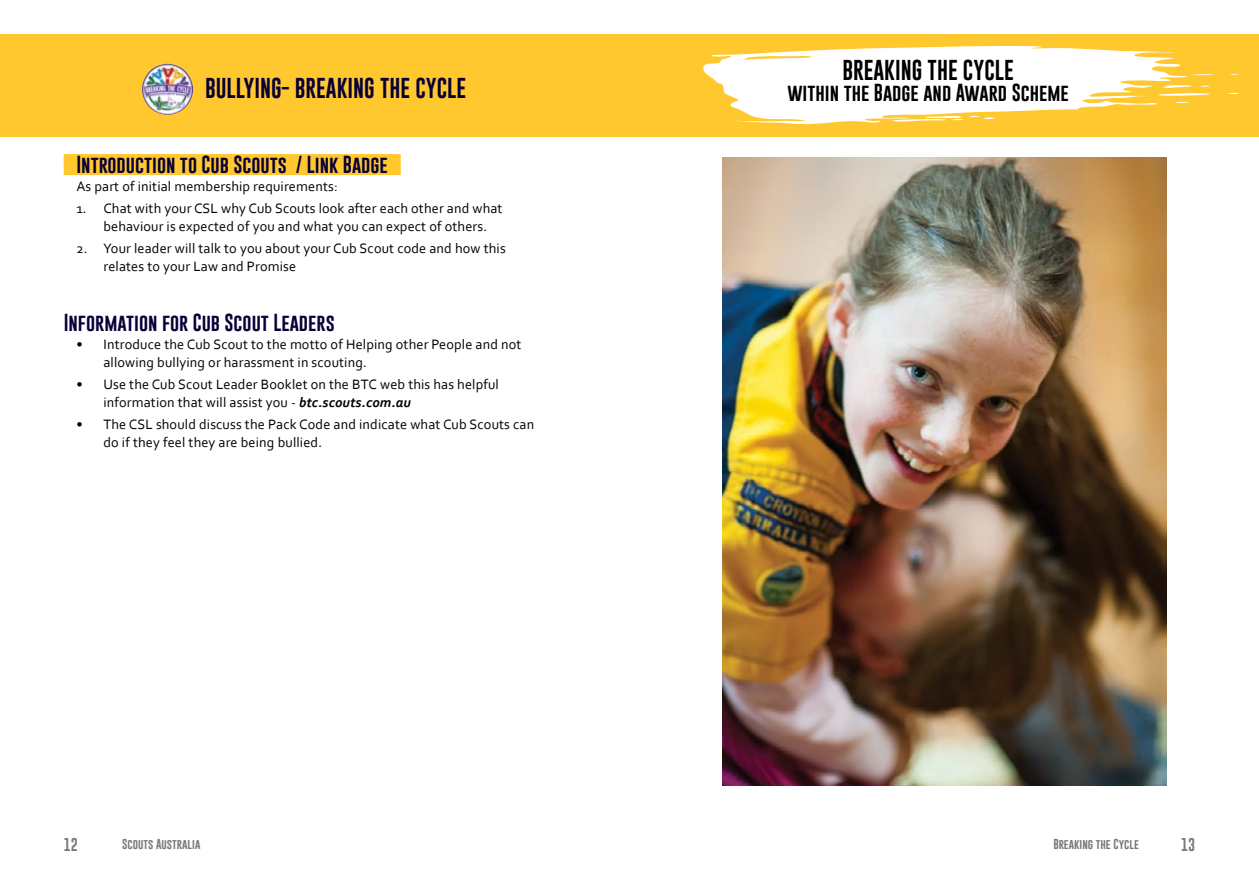
<style>
.page{position:relative;width:1259px;height:893px;background:#fff}
.page>*{position:absolute;margin:0;border:0;box-sizing:border-box;transform-origin:0 0}
.t1{font:21px "Gobold";color:#080037}
.t2{font:21px "Gobold";color:#000}
.t3{font:18px "Gobold";color:#080037}
.t4{font:18px "Gobold";color:#000}
.t5{font:14.25px/18px "Corbel";letter-spacing:.01em;color:#000}
.t6{font:13.5px "Gobold";color:#77787b}
.t7{font:10.5px "Gobold";color:#77787b}
.s1{font-weight:700;font-style:italic}
</style>
<div class="page">
<div style="left:0;top:34px;width:1259px;height:102px;background:#ffc82f"></div>
<svg style="left:703px;top:46px;width:536px;height:78px"></svg>
<div style="left:64px;top:154px;width:337px;height:21px;background:#ffc82f"></div>
<img style="left:142px;top:64px;width:51px;height:51px;border-radius:26px">
<img style="left:722px;top:157px;width:444px;height:629px">
<h1 class="t1" style="left:205px;top:75px;width:263px">BULLYING- BREAKING THE CYCLE</h1>
<p class="t3" style="left:76px;top:152px;width:313px">Introduction to Cub Scouts / Link Badge</p>
<p class="t5" style="left:76px;top:176px;width:263px">As part of initial membership requirements:</p>
<p class="t5" style="left:103px;top:199px;width:401px;text-indent:-27px">1. Chat with your CSL why Cub Scouts look after each other and what behaviour is expected of you and what you can expect of others.</p>
<p class="t5" style="left:103px;top:239px;width:404px;text-indent:-27px">2. Your leader will talk to you about your Cub Scout code and how this relates to your Law and Promise</p>
<p class="t3" style="left:64px;top:310px;width:273px">Information for Cub Scout Leaders</p>
<p class="t5" style="left:103px;top:334px;width:419px;text-indent:-27px">• Introduce the Cub Scout to the motto of Helping other People and not allowing bullying or harassment in scouting.</p>
<p class="t5" style="left:103px;top:375px;width:397px;text-indent:-27px">• Use the Cub Scout Leader Booklet on the BTC web this has helpful information that will assist you - <span class="s1">btc.scouts.com.au</span></p>
<p class="t5" style="left:103px;top:415px;width:432px;text-indent:-27px">• The CSL should discuss the Pack Code and indicate what Cub Scouts can do if they feel they are being bullied.</p>
<h1 class="t2" style="left:842px;top:56px;width:173px">BREAKING THE CYCLE</h1>
<p class="t4" style="left:787px;top:81px;width:283px">within the Badge and Award Scheme</p>
<p class="t6" style="left:64px;top:836px;width:16px">12</p>
<p class="t7" style="left:122px;top:837px;width:80px">Scouts Australia</p>
<p class="t7" style="left:1053px;top:837px;width:87px">Breaking the Cycle</p>
<p class="t6" style="left:1181px;top:836px;width:16px">13</p>
</div>
